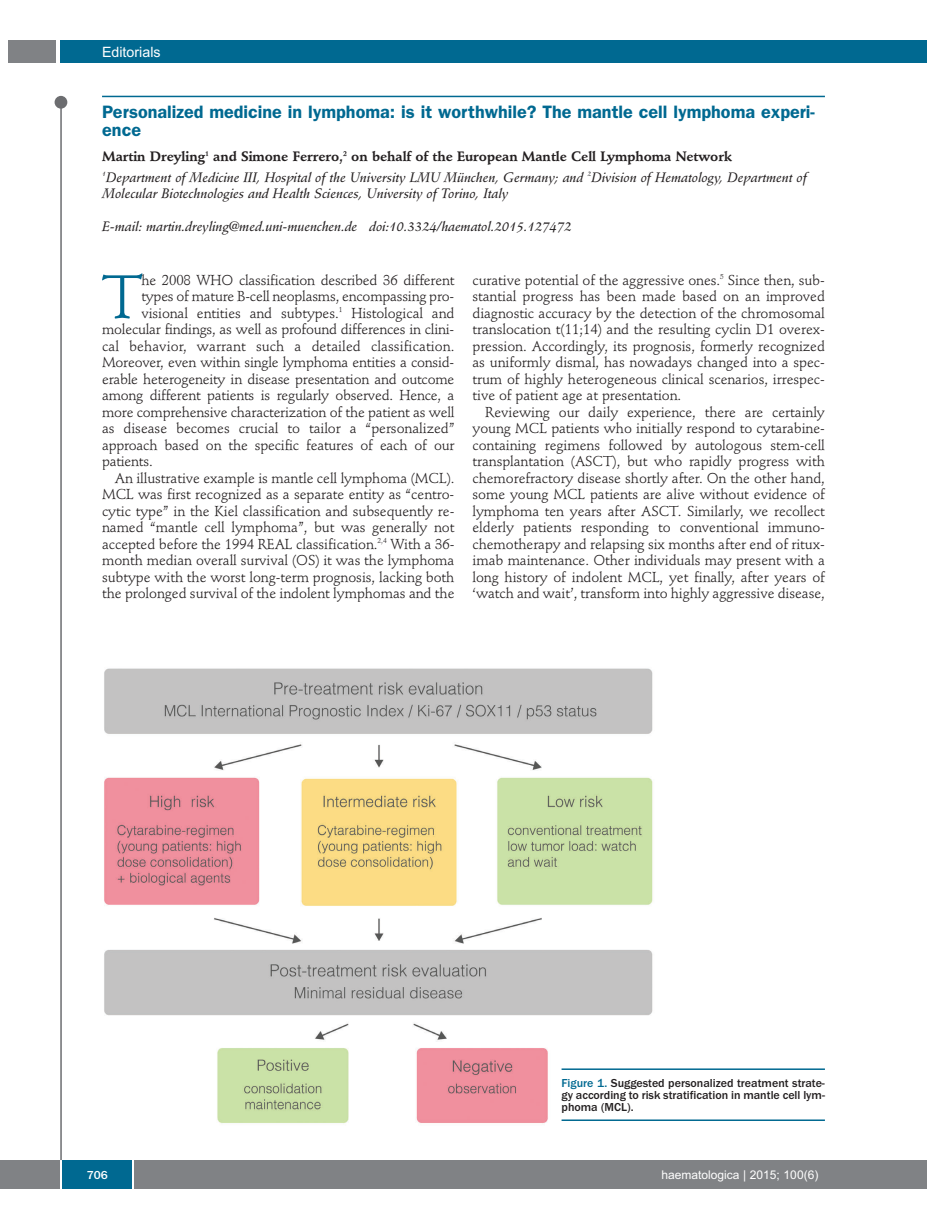
<style>
.page{position:relative;width:927px;height:1225px;background:#fff}
.page>*{position:absolute;margin:0;border:0;box-sizing:border-box;transform-origin:0 0}
.t1{font:60.45px "Stempel Schneidler";color:#006991}
.t2{font:600 18px/18px "Franklin Gothic";color:#006991}
.t3{font:14.25px/16.5px "Stempel Schneidler";letter-spacing:-.005em;color:#231f20;text-align:justify}
.t4{font:14.25px "Arial";color:#fff}
.t5{font:italic 13.5px/16.5px "Stempel Schneidler Med";color:#231f20}
.t6{font:700 13.5px "Stempel Schneidler";letter-spacing:-.005em;color:#231f20}
.t7{font:500 12px/12px "Franklin Gothic";color:#231f20;text-align:justify}
.t8{font:12px "Arial";color:#fff}
.t9{font:500 12px "Franklin Gothic";color:#fff}
.s1{color:#006991}
</style>
<div class="page">
<div style="left:911px;top:40px;width:16px;height:22px;background:#006991"></div>
<div style="left:910px;top:1160px;width:17px;height:28px;background:#808285"></div>
<div style="left:60px;top:40px;width:852px;height:22px;background:#006991"></div>
<div style="left:9px;top:40px;width:47px;height:22px;background:#808285"></div>
<div style="left:0;top:1160px;width:911px;height:28px;background:#808285"></div>
<div style="left:62px;top:1160px;width:71px;height:28px;background:#006991"></div>
<hr style="left:60px;top:1160px;width:2px;height:28px;background:#fff">
<svg style="left:133px;top:1160px;width:1px;height:28px"></svg>
<div style="left:55px;top:96px;width:12px;height:13px;background:#6c6d70;border-radius:50%"></div>
<hr style="left:60px;top:99px;width:2px;height:1061px;background:#6c6d70">
<hr style="left:102px;top:96px;width:723px;height:1px;background:#006991">
<img style="left:104px;top:668px;width:549px;height:456px">
<hr style="left:562px;top:1068px;width:263px;height:2px;background:#006991">
<hr style="left:562px;top:1119px;width:263px;height:2px;background:#006991">
<p class="t4" style="left:102px;top:44px;width:60px">Editorials</p>
<p class="t2" style="left:102px;top:104px;width:714px">Personalized medicine in lymphoma: is it worthwhile? The mantle cell lymphoma experi&shy;ence</p>
<p class="t6" style="left:102px;top:151px;width:631px">Martin Dreyling<sup>1</sup> and Simone Ferrero,<sup>2</sup> on behalf of the European Mantle Cell Lymphoma Network</p>
<p class="t5" style="left:102px;top:170px;width:706px"><sup>1</sup>Department of Medicine III, Hospital of the University LMU München, Germany; and <sup>2</sup>Division of Hematology, Department of<br>Molecular Biotechnologies and Health Sciences, University of Torino, Italy</p>
<p class="t5" style="left:102px;top:219px;width:471px">E-mail: martin.dreyling@med.uni-muenchen.de doi:10.3324/haematol.2015.127472</p>
<h1 class="t1" style="left:102px;top:272px;width:42px">T</h1>
<p class="t3" style="left:141px;top:273px;width:315px">he 2008 WHO classification described 36 different</p>
<p class="t3" style="left:141px;top:289px;width:314px">types of mature B-cell neoplasms, encompassing pro-</p>
<p class="t3" style="left:141px;top:306px;width:314px">visional entities and subtypes.<sup>1</sup> Histological and</p>
<p class="t3" style="left:102px;top:322px;width:354px">molecular findings, as well as profound differences in clini-</p>
<p class="t3" style="left:102px;top:339px;width:354px">cal behavior, warrant such a detailed classification.</p>
<p class="t3" style="left:102px;top:355px;width:354px">Moreover, even within single lymphoma entities a consid-</p>
<p class="t3" style="left:102px;top:372px;width:354px">erable heterogeneity in disease presentation and outcome</p>
<p class="t3" style="left:102px;top:388px;width:354px">among different patients is regularly observed. Hence, a</p>
<p class="t3" style="left:102px;top:405px;width:354px">more comprehensive characterization of the patient as well</p>
<p class="t3" style="left:102px;top:421px;width:354px">as disease becomes crucial to tailor a “personalized”</p>
<p class="t3" style="left:102px;top:438px;width:354px">approach based on the specific features of each of our</p>
<p class="t3" style="left:102px;top:454px;width:52px">patients.</p>
<p class="t3" style="left:115px;top:471px;width:341px">An illustrative example is mantle cell lymphoma (MCL).</p>
<p class="t3" style="left:102px;top:487px;width:354px">MCL was first recognized as a separate entity as “centro-</p>
<p class="t3" style="left:102px;top:504px;width:354px">cytic type” in the Kiel classification and subsequently re-</p>
<p class="t3" style="left:102px;top:520px;width:354px">named “mantle cell lymphoma”, but was generally not</p>
<p class="t3" style="left:102px;top:537px;width:354px">accepted before the 1994 REAL classification.<sup>2,4</sup> With a 36-</p>
<p class="t3" style="left:102px;top:553px;width:354px">month median overall survival (OS) it was the lymphoma</p>
<p class="t3" style="left:102px;top:570px;width:354px">subtype with the worst long-term prognosis, lacking both</p>
<p class="t3" style="left:102px;top:586px;width:354px">the prolonged survival of the indolent lymphomas and the</p>
<p class="t3" style="left:472px;top:273px;width:354px">curative potential of the aggressive ones.<sup>5</sup> Since then, sub&shy;stantial progress has been made based on an improved diagnostic accuracy by the detection of the chromosomal translocation t(11;14) and the resulting cyclin D1 overex&shy;pression. Accordingly, its prognosis, formerly recognized as uniformly dismal, has nowadays changed into a spec&shy;trum of highly heterogeneous clinical scenarios, irrespec&shy;tive of patient age at presentation.</p>
<p class="t3" style="left:472px;top:405px;width:354px;text-indent:13px">Reviewing our daily experience, there are certainly young MCL patients who initially respond to cytarabine&shy;containing regimens followed by autologous stem-cell transplantation (ASCT), but who rapidly progress with chemorefractory disease shortly after. On the other hand, some young MCL patients are alive without evidence of lymphoma ten years after ASCT. Similarly, we recollect elderly patients responding to conventional immuno&shy;chemotherapy and relapsing six months after end of ritux&shy;imab maintenance. Other individuals may present with a long history of indolent MCL, yet finally, after years of ‘watch and wait’, transform into highly aggressive disease,</p>
<p class="t7" style="left:562px;top:1076px;width:265px"><span class="s1">Figure 1.</span> Suggested personalized treatment strate&shy;gy according to risk stratification in mantle cell lym&shy;phoma (MCL).</p>
<p class="t9" style="left:87px;top:1167px;width:23px">706</p>
<p class="t8" style="left:661px;top:1167px;width:158px">haematologica | 2015; 100(6)</p>
</div>
